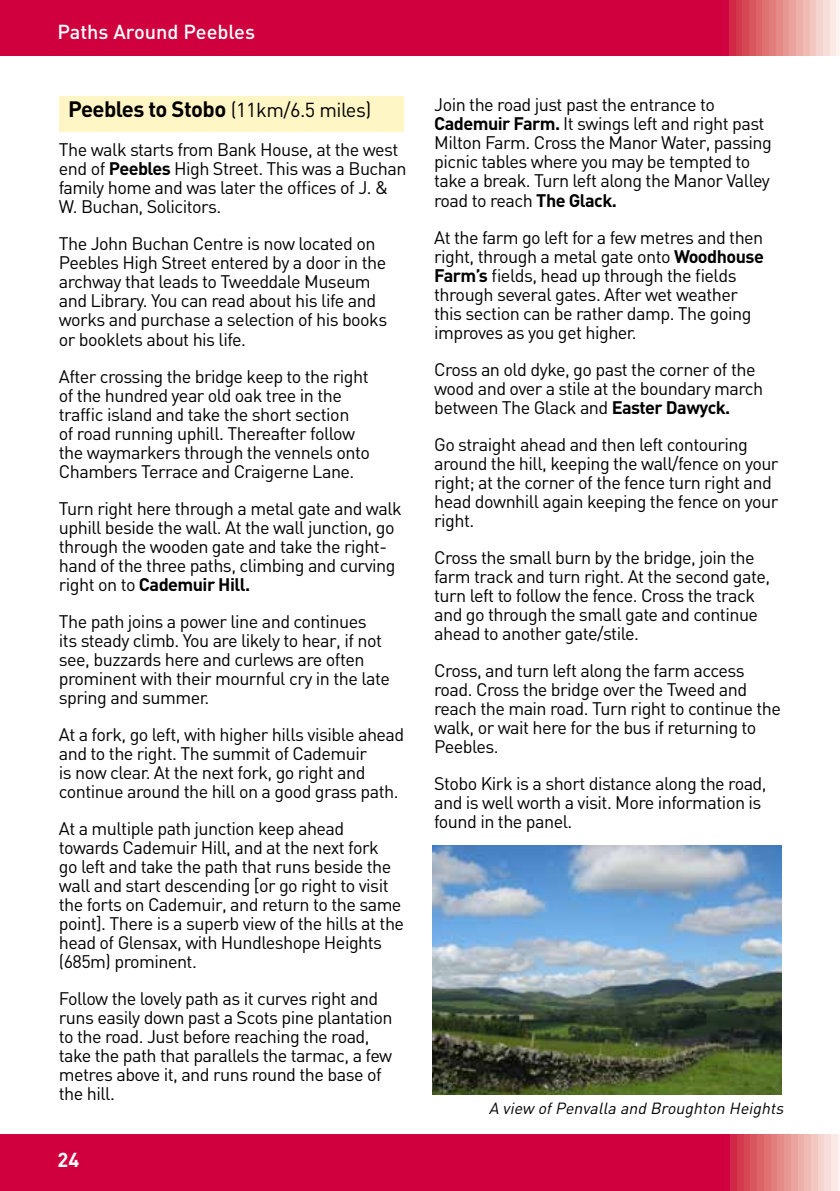
<style>
.page{position:relative;width:840px;height:1191px;background:#fff}
.page>*{position:absolute;margin:0;border:0;box-sizing:border-box;transform-origin:0 0}
.t1{font:20px "DIN";letter-spacing:-.025em;color:#000}
.t2{font:500 20px "DIN";color:#fff}
.t3{font:700 20px "DIN";color:#fff}
.t4{font:18px/19px "DIN";letter-spacing:-.03em;color:#000}
.t5{font:italic 16px "DIN";color:#000}
.s1{font-weight:700;font-size:22px}
.s2{font-weight:700}
</style>
<div class="page">
<svg style="left:0;top:1134px;width:839px;height:57px;background:#d11247"></svg>
<svg style="left:0;top:0;width:839px;height:56px;background:#d21248"></svg>
<div style="left:59px;top:96px;width:344px;height:36px;background:#fff5c5"></div>
<img style="left:432px;top:845px;width:349px;height:249px">
<p class="t2" style="left:57px;top:19px;width:199px">Paths Around Peebles</p>
<p class="t1" style="left:68px;top:98px;width:305px"><span class="s1">Peebles to Stobo</span> (11km/6.5 miles)</p>
<p class="t4" style="left:59px;top:140px;width:349px">The walk starts from Bank House, at the west end of <span class="s2">Peebles</span> High Street. This was a Buchan family home and was later the offices of J. &amp; W. Buchan, Solicitors.</p>
<p class="t4" style="left:59px;top:234px;width:330px">The John Buchan Centre is now located on Peebles High Street entered by a door in the archway that leads to Tweeddale Museum and Library. You can read about his life and works and purchase a selection of his books or booklets about his life.</p>
<p class="t4" style="left:59px;top:366px;width:312px">After crossing the bridge keep to the right of the hundred year old oak tree in the traffic island and take the short section<br>of road running uphill. Thereafter follow the waymarkers through the vennels onto Chambers Terrace and Craigerne Lane.</p>
<p class="t4" style="left:59px;top:498px;width:344px">Turn right here through a metal gate and walk uphill beside the wall. At the wall junction, go through the wooden gate and take the right&shy;hand of the three paths, climbing and curving right on to <span class="s2">Cademuir Hill.</span></p>
<p class="t4" style="left:59px;top:611px;width:332px">The path joins a power line and continues<br>its steady climb. You are likely to hear, if not see, buzzards here and curlews are often prominent with their mournful cry in the late spring and summer.</p>
<p class="t4" style="left:59px;top:724px;width:347px">At a fork, go left, with higher hills visible ahead and to the right. The summit of Cademuir<br>is now clear. At the next fork, go right and continue around the hill on a good grass path.</p>
<p class="t4" style="left:59px;top:818px;width:346px">At a multiple path junction keep ahead towards Cademuir Hill, and at the next fork<br>go left and take the path that runs beside the wall and start descending [or go right to visit the forts on Cademuir, and return to the same point]. There is a superb view of the hills at the head of Glensax, with Hundleshope Heights (685m) prominent.</p>
<p class="t4" style="left:59px;top:988px;width:335px">Follow the lovely path as it curves right and runs easily down past a Scots pine plantation to the road. Just before reaching the road, take the path that parallels the tarmac, a few metres above it, and runs round the base of the hill.</p>
<p class="t3" style="left:57px;top:1146px;width:23px">24</p>
<p class="t4" style="left:434px;top:95px;width:339px">Join the road just past the entrance to <span class="s2">Cademuir Farm.</span> It swings left and right past Milton Farm. Cross the Manor Water, passing picnic tables where you may be tempted to take a break. Turn left along the Manor Valley road to reach <span class="s2">The Glack.</span></p>
<p class="t4" style="left:434px;top:227px;width:331px">At the farm go left for a few metres and then right, through a metal gate onto <span class="s2">Woodhouse Farm’s</span> fields, head up through the fields through several gates. After wet weather this section can be rather damp. The going improves as you get higher.</p>
<p class="t4" style="left:434px;top:359px;width:330px">Cross an old dyke, go past the corner of the wood and over a stile at the boundary march between The Glack and <span class="s2">Easter Dawyck.</span></p>
<p class="t4" style="left:434px;top:434px;width:345px">Go straight ahead and then left contouring around the hill, keeping the wall/fence on your right; at the corner of the fence turn right and head downhill again keeping the fence on your right.</p>
<p class="t4" style="left:434px;top:547px;width:337px">Cross the small burn by the bridge, join the farm track and turn right. At the second gate, turn left to follow the fence. Cross the track and go through the small gate and continue ahead to another gate/stile.</p>
<p class="t4" style="left:434px;top:660px;width:348px">Cross, and turn left along the farm access road. Cross the bridge over the Tweed and reach the main road. Turn right to continue the walk, or wait here for the bus if returning to Peebles.</p>
<p class="t4" style="left:434px;top:773px;width:334px">Stobo Kirk is a short distance along the road, and is well worth a visit. More information is found in the panel.</p>
<p class="t5" style="left:488px;top:1098px;width:300px">A view ofPenvalla and Broughton Heights</p>
</div>
